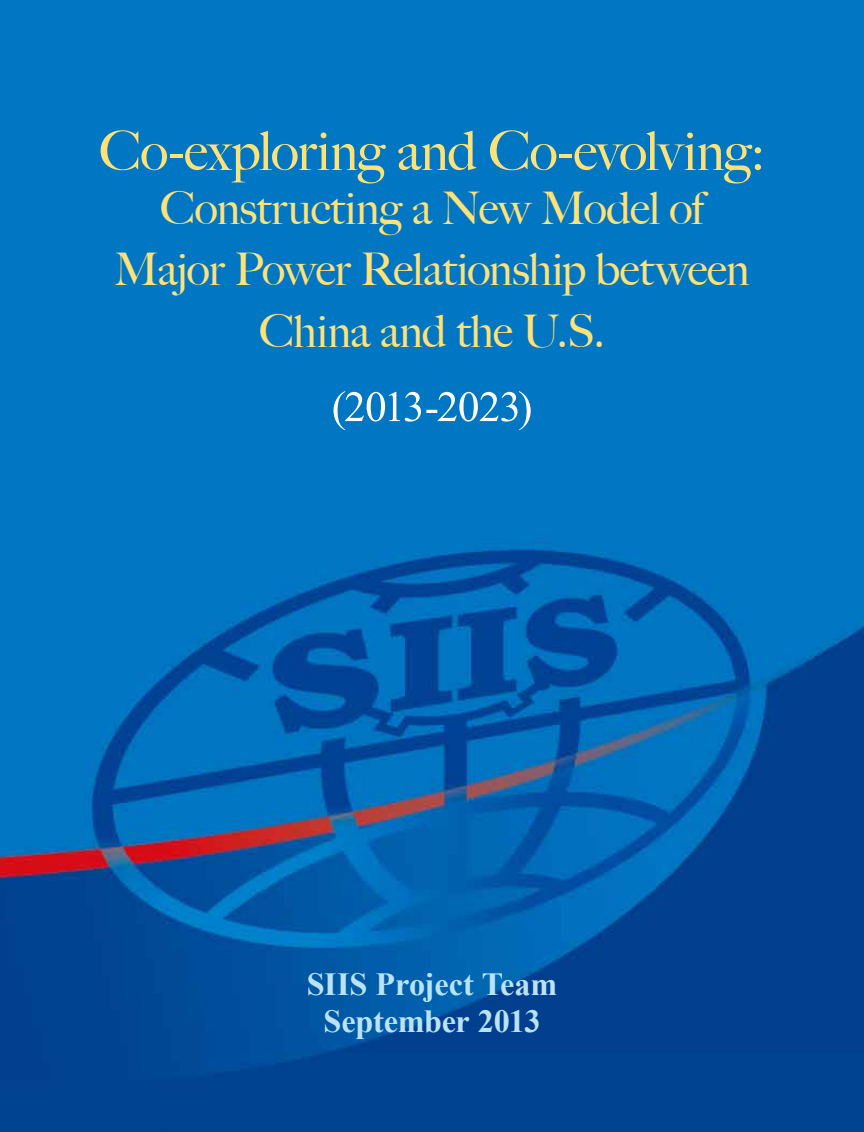
<style>
.page{position:relative;width:864px;height:1132px;background:#fff}
.page>*{position:absolute;margin:0;border:0;box-sizing:border-box;transform-origin:0 0}
.t1{font:500 54px "Big Caslon";letter-spacing:-.01em;color:#ffe277}
.t2{font:500 45px/61.5px "Big Caslon";letter-spacing:-.02em;color:#ffe277;text-align:center}
.t3{font:700 32.25px "Times New Roman";letter-spacing:-.005em;color:#bae3f9}
</style>
<div class="page">
<img style="left:0;top:0;width:863px;height:1131px">
<svg style="left:333px;top:391px;width:197px;height:39px;background:#3491cf"></svg>
<p class="t1" style="left:99px;top:119px;width:667px">Co-exploring and Co-evolving:</p>
<p class="t2" style="left:114px;top:178px;width:636px">Constructing a New Model of<br>Major Power Relationship between<br>China and the U.S.</p>
<p class="t3" style="left:306px;top:961px;width:252px">SIIS Project Team</p>
<p class="t3" style="left:323px;top:998px;width:218px">September 2013</p>
</div>
